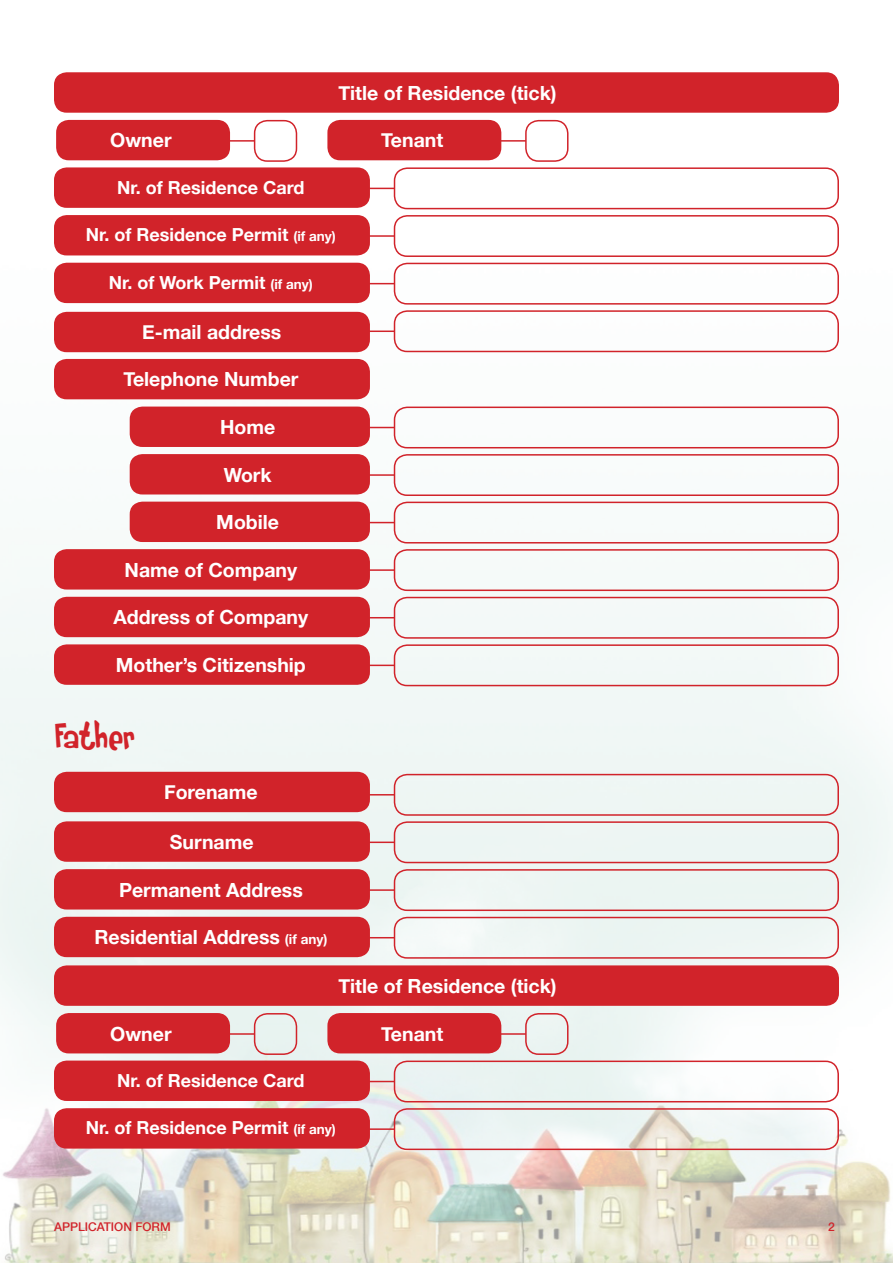
<style>
.page{position:relative;width:893px;height:1263px;background:#fff}
.page>*{position:absolute;margin:0;border:0;box-sizing:border-box;transform-origin:0 0}
.t1{font:37.5px "Rumpelstiltskin";letter-spacing:-.035em;color:#d1232a}
.t2{font:700 19.5px "Helvetica Neue";color:#fff}
.t3{font:700 18px "Helvetica Neue";color:#fff}
.t4{font:500 12px "Helvetica Neue";color:#d1232a}
.s1{font-size:13.5px}
</style>
<div class="page">
<img style="left:0;top:72px;width:893px;height:1191px">
<div style="left:54px;top:72px;width:785px;height:41px;background:#d1232a;border-radius:13px"></div>
<div style="left:56px;top:120px;width:174px;height:40px;background:#d1232a;border-radius:13px"></div>
<div style="left:254px;top:120px;width:43px;height:42px;border:2px solid #d1232a;border-radius:13px"></div>
<hr style="left:227px;top:140px;width:28px;height:2px;background:#d1232a">
<div style="left:327px;top:120px;width:174px;height:40px;background:#d1232a;border-radius:13px"></div>
<div style="left:525px;top:120px;width:43px;height:42px;border:2px solid #d1232a;border-radius:13px"></div>
<hr style="left:498px;top:140px;width:28px;height:2px;background:#d1232a">
<div style="left:54px;top:167px;width:316px;height:41px;background:#d1232a;border-radius:13px"></div>
<div style="left:394px;top:167px;width:445px;height:42px;border:2px solid #d1232a;border-radius:13px"></div>
<svg style="left:370px;top:188px;width:24px;height:1px"></svg>
<div style="left:54px;top:215px;width:316px;height:40px;background:#d1232a;border-radius:13px"></div>
<div style="left:394px;top:215px;width:445px;height:42px;border:2px solid #d1232a;border-radius:13px"></div>
<hr style="left:367px;top:235px;width:27px;height:2px;background:#d1232a">
<div style="left:54px;top:263px;width:316px;height:40px;background:#d1232a;border-radius:13px"></div>
<div style="left:394px;top:263px;width:445px;height:42px;border:2px solid #d1232a;border-radius:13px"></div>
<svg style="left:370px;top:283px;width:24px;height:1px"></svg>
<div style="left:54px;top:359px;width:316px;height:40px;background:#d1232a;border-radius:13px"></div>
<div style="left:130px;top:407px;width:240px;height:40px;background:#d1232a;border-radius:13px"></div>
<div style="left:394px;top:407px;width:445px;height:41px;border:2px solid #d1232a;border-radius:13px"></div>
<svg style="left:370px;top:427px;width:24px;height:1px"></svg>
<div style="left:130px;top:454px;width:240px;height:40px;background:#d1232a;border-radius:13px"></div>
<div style="left:394px;top:454px;width:445px;height:42px;border:2px solid #d1232a;border-radius:13px"></div>
<hr style="left:367px;top:474px;width:27px;height:2px;background:#d1232a">
<div style="left:130px;top:502px;width:240px;height:40px;background:#d1232a;border-radius:13px"></div>
<div style="left:394px;top:502px;width:445px;height:41px;border:2px solid #d1232a;border-radius:13px"></div>
<svg style="left:370px;top:522px;width:24px;height:1px"></svg>
<div style="left:54px;top:597px;width:316px;height:40px;background:#d1232a;border-radius:13px"></div>
<div style="left:394px;top:597px;width:445px;height:42px;border:2px solid #d1232a;border-radius:13px"></div>
<svg style="left:370px;top:617px;width:24px;height:1px"></svg>
<div style="left:54px;top:644px;width:316px;height:41px;background:#d1232a;border-radius:13px"></div>
<div style="left:394px;top:644px;width:445px;height:42px;border:2px solid #d1232a;border-radius:13px"></div>
<svg style="left:370px;top:665px;width:24px;height:1px"></svg>
<div style="left:54px;top:312px;width:316px;height:40px;background:#d1232a;border-radius:13px"></div>
<div style="left:394px;top:310px;width:445px;height:42px;border:2px solid #d1232a;border-radius:13px"></div>
<hr style="left:367px;top:330px;width:27px;height:2px;background:#d1232a">
<div style="left:54px;top:549px;width:316px;height:40px;background:#d1232a;border-radius:13px"></div>
<div style="left:394px;top:549px;width:445px;height:42px;border:2px solid #d1232a;border-radius:13px"></div>
<hr style="left:367px;top:569px;width:27px;height:2px;background:#d1232a">
<div style="left:54px;top:772px;width:316px;height:40px;background:#d1232a;border-radius:13px"></div>
<div style="left:394px;top:774px;width:445px;height:42px;border:2px solid #d1232a;border-radius:13px"></div>
<svg style="left:370px;top:794px;width:24px;height:1px"></svg>
<div style="left:54px;top:821px;width:316px;height:41px;background:#d1232a;border-radius:13px"></div>
<div style="left:394px;top:821px;width:445px;height:42px;border:2px solid #d1232a;border-radius:13px"></div>
<hr style="left:367px;top:841px;width:27px;height:2px;background:#d1232a">
<div style="left:54px;top:869px;width:316px;height:40px;background:#d1232a;border-radius:13px"></div>
<div style="left:394px;top:869px;width:445px;height:42px;border:2px solid #d1232a;border-radius:13px"></div>
<hr style="left:367px;top:889px;width:27px;height:2px;background:#d1232a">
<div style="left:54px;top:917px;width:316px;height:40px;background:#d1232a;border-radius:13px"></div>
<div style="left:394px;top:917px;width:445px;height:42px;border:2px solid #d1232a;border-radius:13px"></div>
<svg style="left:370px;top:937px;width:24px;height:1px"></svg>
<div style="left:54px;top:965px;width:785px;height:41px;background:#d1232a;border-radius:13px"></div>
<div style="left:56px;top:1013px;width:174px;height:40px;background:#d1232a;border-radius:13px"></div>
<div style="left:254px;top:1013px;width:43px;height:42px;border:2px solid #d1232a;border-radius:13px"></div>
<hr style="left:227px;top:1033px;width:28px;height:2px;background:#d1232a">
<div style="left:327px;top:1013px;width:174px;height:40px;background:#d1232a;border-radius:13px"></div>
<div style="left:525px;top:1013px;width:43px;height:42px;border:2px solid #d1232a;border-radius:13px"></div>
<hr style="left:498px;top:1033px;width:28px;height:2px;background:#d1232a">
<div style="left:54px;top:1060px;width:316px;height:41px;background:#d1232a;border-radius:13px"></div>
<div style="left:394px;top:1060px;width:445px;height:42px;border:2px solid #d1232a;border-radius:13px"></div>
<svg style="left:370px;top:1081px;width:24px;height:1px"></svg>
<div style="left:54px;top:1108px;width:316px;height:40px;background:#d1232a;border-radius:13px"></div>
<div style="left:394px;top:1108px;width:445px;height:42px;border:2px solid #d1232a;border-radius:13px"></div>
<hr style="left:367px;top:1128px;width:27px;height:2px;background:#d1232a">
<p class="t2" style="left:338px;top:75px;width:220px">Title of Residence (tick)</p>
<p class="t2" style="left:110px;top:123px;width:63px">Owner</p>
<p class="t2" style="left:381px;top:123px;width:64px">Tenant</p>
<p class="t3" style="left:117px;top:171px;width:189px">Nr. of Residence Card</p>
<p class="t3" style="left:86px;top:218px;width:252px">Nr. of Residence Permit <span class="s1">(if any)</span></p>
<p class="t3" style="left:109px;top:266px;width:206px">Nr. of Work Permit <span class="s1">(if any)</span></p>
<p class="t2" style="left:142px;top:315px;width:141px">E-mail address</p>
<p class="t2" style="left:123px;top:362px;width:177px">Telephone Number</p>
<p class="t2" style="left:220px;top:409px;width:57px">Home</p>
<p class="t2" style="left:224px;top:457px;width:49px">Work</p>
<p class="t2" style="left:216px;top:504px;width:64px">Mobile</p>
<p class="t2" style="left:125px;top:552px;width:174px">Name of Company</p>
<p class="t2" style="left:114px;top:600px;width:196px">Address of Company</p>
<p class="t2" style="left:116px;top:647px;width:191px">Mother’s Citizenship</p>
<p class="t1" style="left:54px;top:712px;width:83px">Father</p>
<p class="t2" style="left:164px;top:775px;width:95px">Forename</p>
<p class="t2" style="left:170px;top:824px;width:85px">Surname</p>
<p class="t2" style="left:119px;top:872px;width:185px">Permanent Address</p>
<p class="t2" style="left:94px;top:920px;width:235px">Residential Address <span class="s1">(if any)</span></p>
<p class="t2" style="left:338px;top:968px;width:220px">Title of Residence (tick)</p>
<p class="t2" style="left:110px;top:1016px;width:63px">Owner</p>
<p class="t2" style="left:381px;top:1016px;width:64px">Tenant</p>
<p class="t3" style="left:117px;top:1064px;width:189px">Nr. of Residence Card</p>
<p class="t3" style="left:86px;top:1111px;width:252px">Nr. of Residence Permit <span class="s1">(if any)</span></p>
<p class="t4" style="left:54px;top:1217px;width:118px">APPLICATION FORM</p>
<p class="t4" style="left:828px;top:1217px;width:8px">2</p>
</div>
